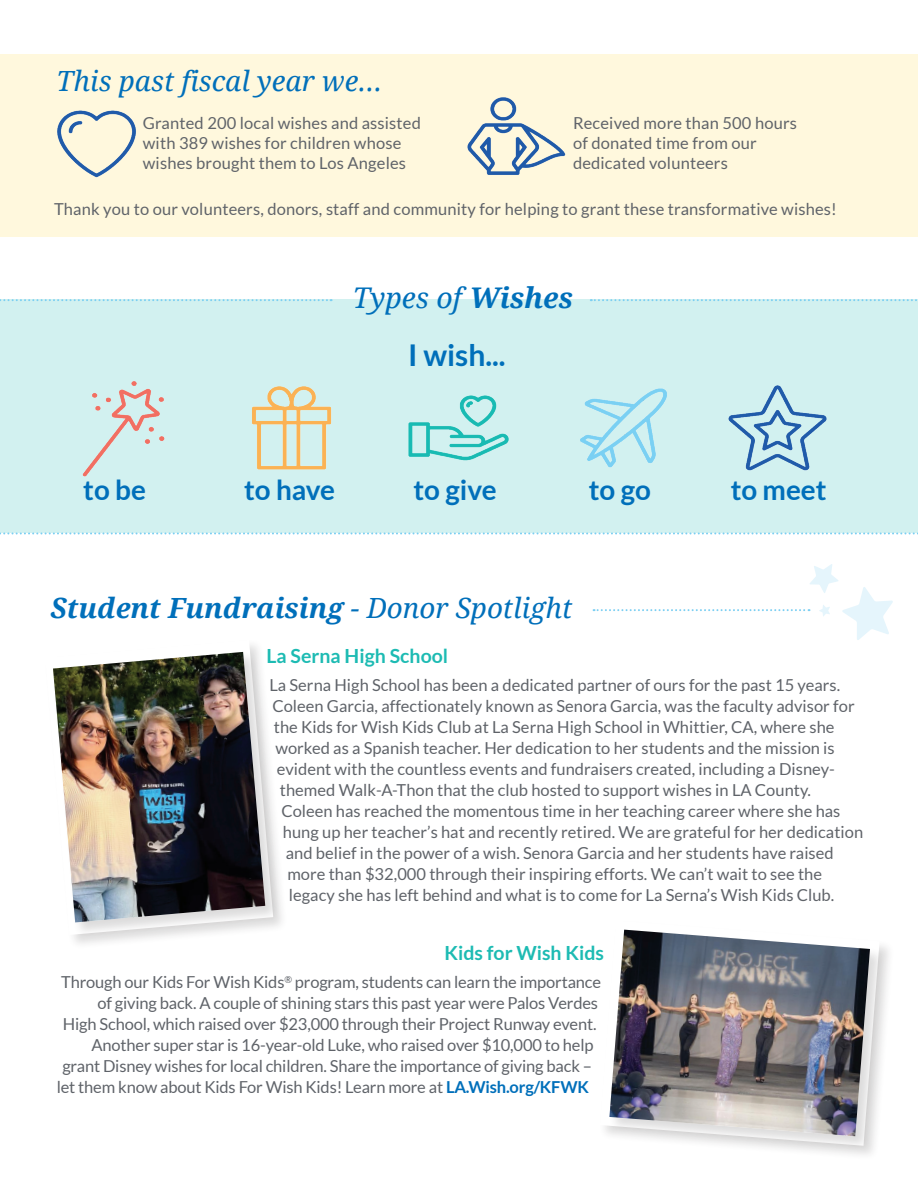
<style>
.page{position:relative;width:918px;height:1188px;background:#fff}
.page>*{position:absolute;margin:0;border:0;box-sizing:border-box;transform-origin:0 0}
.t1{font:700 30px "Lato";color:#006fba}
.t2{font:italic 28.5px "Droid Serif";color:#006fba}
.t3{font:italic 700 27.9px "Droid Serif";color:#006fba}
.t4{font:700 27.9px "Lato";color:#006fba}
.t5{font:italic 27.9px "Droid Serif";color:#006fba}
.t6{font:700 19.5px "Lato";color:#1dbbb3}
.t7{font:16.5px/19.8px "Lato";color:#5f6369}
.s1{font-weight:700}
.s2{font-weight:400}
.s3{font-weight:700;color:#006fba}
</style>
<div class="page">
<div style="left:0;top:54px;width:918px;height:183px;background:#fff8dd"></div>
<svg style="left:594px;top:564px;width:299px;height:76px"></svg>
<div style="left:52px;top:651px;width:228px;height:286px;background:#231f20;opacity:.16"></div>
<img style="left:53px;top:652px;width:212px;height:270px">
<div style="left:608px;top:928px;width:277px;height:223px;background:#231f20;opacity:.16"></div>
<img style="left:609px;top:930px;width:261px;height:206px">
<div style="left:0;top:299px;width:918px;height:233px;background:#d2f1f0"></div>
<svg style="left:0;top:299px;width:332px;height:2px"></svg>
<svg style="left:591px;top:299px;width:326px;height:2px"></svg>
<svg style="left:0;top:532px;width:918px;height:2px"></svg>
<img style="left:252px;top:386px;width:80px;height:84px">
<img style="left:82px;top:381px;width:83px;height:96px">
<img style="left:408px;top:395px;width:101px;height:66px">
<img style="left:580px;top:388px;width:87px;height:80px">
<img style="left:728px;top:385px;width:99px;height:86px">
<img style="left:57px;top:110px;width:79px;height:68px">
<img style="left:467px;top:97px;width:99px;height:78px">
<h3 class="t5" style="left:57px;top:65px;width:327px">This past fiscal year we...</h3>
<p class="t7" style="left:143px;top:113px;width:280px">Granted 200 local wishes and assisted with 389 wishes for children whose wishes brought them to Los Angeles</p>
<p class="t7" style="left:573px;top:113px;width:226px">Received more than 500 hours of donated time from our dedicated volunteers</p>
<p class="t7" style="left:54px;top:199px;width:784px">Thank you to our volunteers, donors, staff and community for helping to grant these transformative wishes!</p>
<h2 class="t2" style="left:353px;top:281px;width:222px">Types of <span class="s1">Wishes</span></h2>
<h1 class="t1" style="left:408px;top:338px;width:99px">I wish...</h1>
<h3 class="t4" style="left:83px;top:474px;width:64px">to be</h3>
<h3 class="t4" style="left:244px;top:474px;width:93px">to have</h3>
<h3 class="t4" style="left:414px;top:474px;width:85px">to give</h3>
<h3 class="t4" style="left:589px;top:474px;width:64px">to go</h3>
<h3 class="t4" style="left:731px;top:474px;width:97px">to meet</h3>
<h3 class="t3" style="left:50px;top:592px;width:524px">Student Fundraising <span class="s2">- Donor Spotlight</span></h3>
<p class="t6" style="left:266px;top:645px;width:183px">La Serna High School</p>
<p class="t7" style="left:269px;top:675px;width:572px">La Serna High School has been a dedicated partner of ours for the past 15 years.</p>
<p class="t7" style="left:272px;top:696px;width:584px">Coleen Garcia, affectionately known as Senora Garcia, was the faculty advisor for</p>
<p class="t7" style="left:274px;top:717px;width:562px">the Kids for Wish Kids Club at La Serna High School in Whittier, CA, where she</p>
<p class="t7" style="left:275px;top:738px;width:561px">worked as a Spanish teacher. Her dedication to her students and the mission is</p>
<p class="t7" style="left:277px;top:759px;width:560px">evident with the countless events and fundraisers created, including a Disney-</p>
<p class="t7" style="left:280px;top:780px;width:533px">themed Walk-A-Thon that the club hosted to support wishes in LA County.</p>
<p class="t7" style="left:281px;top:801px;width:561px">Coleen has reached the momentous time in her teaching career where she has</p>
<p class="t7" style="left:283px;top:822px;width:582px">hung up her teacher’s hat and recently retired. We are grateful for her dedication</p>
<p class="t7" style="left:286px;top:843px;width:549px">and belief in the power of a wish. Senora Garcia and her students have raised</p>
<p class="t7" style="left:287px;top:864px;width:536px">more than $32,000 through their inspiring efforts. We can’t wait to see the</p>
<p class="t7" style="left:289px;top:885px;width:547px">legacy she has left behind and what is to come for La Serna’s Wish Kids Club.</p>
<p class="t6" style="left:445px;top:942px;width:161px">Kids for Wish Kids</p>
<p class="t7" style="left:61px;top:972px;width:541px">Through our Kids For Wish Kids<sup>®</sup> program, students can learn the importance</p>
<p class="t7" style="left:97px;top:993px;width:502px">of giving back. A couple of shining stars this past year were Palos Verdes</p>
<p class="t7" style="left:63px;top:1014px;width:535px">High School, which raised over $23,000 through their Project Runway event.</p>
<p class="t7" style="left:92px;top:1035px;width:504px">Another super star is 16-year-old Luke, who raised over $10,000 to help</p>
<p class="t7" style="left:62px;top:1056px;width:531px">grant Disney wishes for local children. Share the importance of giving back –</p>
<p class="t7" style="left:57px;top:1077px;width:534px">let them know about Kids For Wish Kids! Learn more at <span class="s3">LA.Wish.org/KFWK</span></p>
</div>
